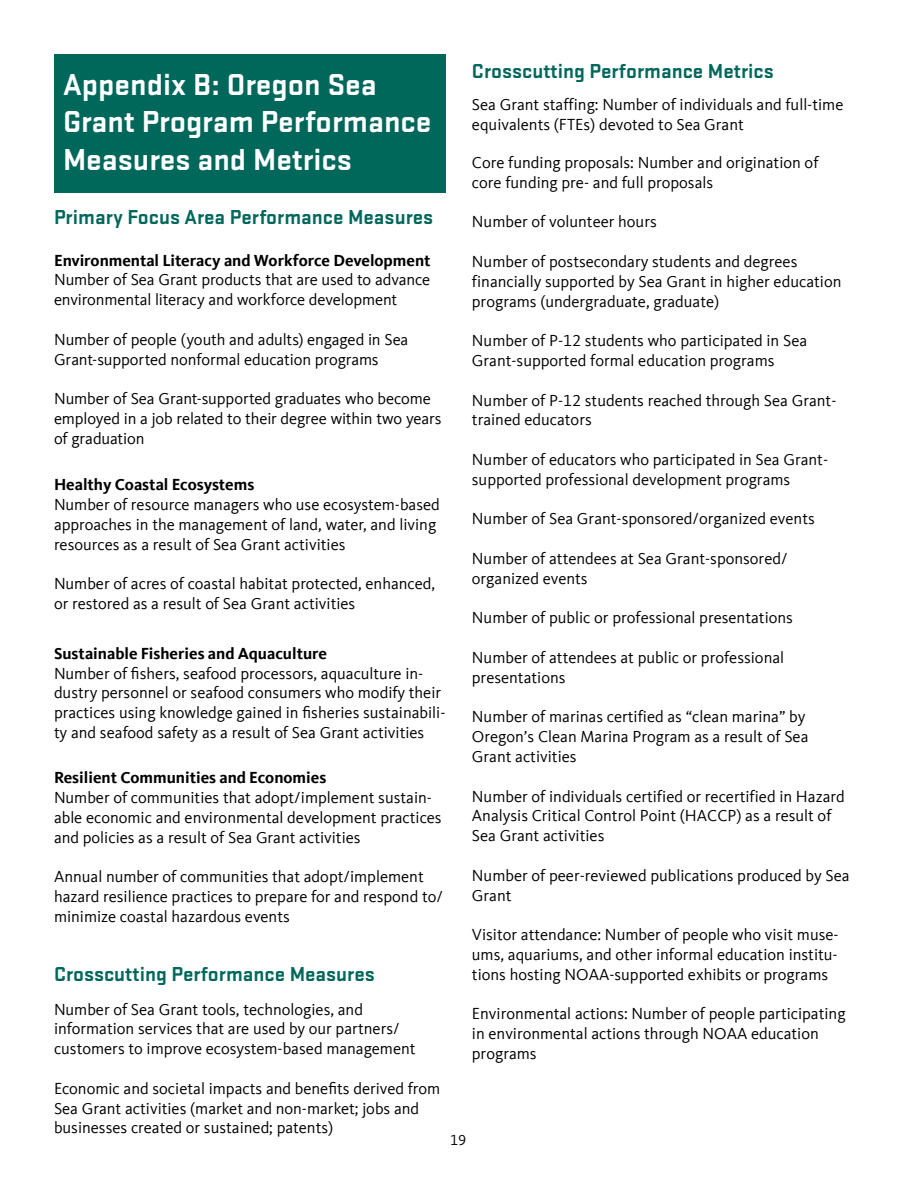
<style>
.page{position:relative;width:918px;height:1188px;background:#fff}
.page>*{position:absolute;margin:0;border:0;box-sizing:border-box;transform-origin:0 0}
.t1{font:700 31.5px/37.8px "Stratum 2";color:#fff}
.t2{font:700 21px "Stratum 2";color:#00675b}
.Body{font:16.5px/19.8px "Kievit Offc";color:#000}
.Body-2{font:700 16.5px "Kievit Offc";color:#000}
.t3{font:15px "Kievit Offc";color:#000}
.s1{font-weight:700}
</style>
<div class="page">
<div style="left:54px;top:54px;width:392px;height:138px;background:#00675b"></div>
<p class="t2" style="left:472px;top:57px;width:303px">Crosscutting Performance Metrics</p>
<p class="Body" style="left:472px;top:95px;width:373px">Sea Grant staffing: Number of individuals and full-time equivalents (FTEs) devoted to Sea Grant</p>
<p class="Body" style="left:472px;top:153px;width:348px">Core funding proposals: Number and origination of core funding pre- and full proposals</p>
<p class="Body" style="left:472px;top:212px;width:186px">Number of volunteer hours</p>
<p class="Body" style="left:472px;top:252px;width:371px">Number of postsecondary students and degrees financially supported by Sea Grant in higher education programs (undergraduate, graduate)</p>
<p class="Body" style="left:472px;top:331px;width:337px">Number of P-12 students who participated in Sea<br>Grant-supported formal education programs</p>
<p class="Body" style="left:472px;top:391px;width:366px">Number of P-12 students reached through Sea Grant&shy;trained educators</p>
<p class="Body" style="left:472px;top:450px;width:358px">Number of educators who participated in Sea Grant&shy;supported professional development programs</p>
<p class="Body" style="left:472px;top:509px;width:344px">Number of Sea Grant-sponsored/organized events</p>
<p class="Body" style="left:472px;top:549px;width:317px">Number of attendees at Sea Grant-sponsored/ organized events</p>
<p class="Body" style="left:472px;top:608px;width:323px">Number of public or professional presentations</p>
<p class="Body" style="left:472px;top:648px;width:314px">Number of attendees at public or professional presentations</p>
<p class="Body" style="left:472px;top:707px;width:338px">Number of marinas certified as “clean marina” by<br>Oregon’s Clean Marina Program as a result of Sea<br>Grant activities</p>
<p class="Body" style="left:472px;top:787px;width:374px">Number of individuals certified or recertified in Hazard<br>Analysis Critical Control Point (HACCP) as a result of<br>Sea Grant activities</p>
<p class="Body" style="left:472px;top:866px;width:379px">Number of peer-reviewed publications produced by Sea<br>Grant</p>
<p class="Body" style="left:472px;top:925px;width:368px;text-align:justify">Visitor attendance: Number of people who visit muse&shy;ums, aquariums, and other informal education institu&shy;tions hosting NOAA-supported exhibits or programs</p>
<p class="Body" style="left:472px;top:1004px;width:375px">Environmental actions: Number of people participating in environmental actions through NOAA education programs</p>
<h1 class="t1" style="left:63px;top:64px;width:370px">Appendix B: Oregon Sea<br>Grant Program Performance<br>Measures and Metrics</h1>
<p class="t2" style="left:54px;top:202px;width:381px">Primary Focus Area Performance Measures</p>
<p class="Body" style="left:54px;top:250px;width:378px;text-align:justify"><span class="s1">Environmental Literacy and Workforce Development </span>Number of Sea Grant products that are used to advance environmental literacy and workforce development</p>
<p class="Body" style="left:54px;top:330px;width:356px">Number of people (youth and adults) engaged in Sea<br>Grant-supported nonformal education programs</p>
<p class="Body" style="left:54px;top:389px;width:389px">Number of Sea Grant-supported graduates who become employed in a job related to their degree within two years of graduation</p>
<p class="Body-2" style="left:54px;top:475px;width:202px">Healthy Coastal Ecosystems</p>
<p class="Body" style="left:54px;top:495px;width:387px">Number of resource managers who use ecosystem-based approaches in the management of land, water, and living resources as a result of Sea Grant activities</p>
<p class="Body" style="left:54px;top:574px;width:383px">Number of acres of coastal habitat protected, enhanced, or restored as a result of Sea Grant activities</p>
<p class="Body-2" style="left:54px;top:644px;width:275px">Sustainable Fisheries and Aquaculture</p>
<p class="Body" style="left:54px;top:663px;width:393px">Number of fishers, seafood processors, aquaculture in&shy;dustry personnel or seafood consumers who modify their practices using knowledge gained in fisheries sustainabili&shy;ty and seafood safety as a result of Sea Grant activities</p>
<p class="Body-2" style="left:54px;top:768px;width:274px">Resilient Communities and Economies</p>
<p class="Body" style="left:54px;top:788px;width:389px">Number of communities that adopt/implement sustain&shy;able economic and environmental development practices and policies as a result of Sea Grant activities</p>
<p class="Body" style="left:54px;top:867px;width:391px">Annual number of communities that adopt/implement hazard resilience practices to prepare for and respond to/ minimize coastal hazardous events</p>
<p class="t2" style="left:54px;top:960px;width:322px">Crosscutting Performance Measures</p>
<p class="Body" style="left:54px;top:999px;width:363px">Number of Sea Grant tools, technologies, and information services that are used by our partners/ customers to improve ecosystem-based management</p>
<p class="Body" style="left:54px;top:1079px;width:388px">Economic and societal impacts and benefits derived from<br>Sea Grant activities (market and non-market; jobs and businesses created or sustained; patents)</p>
<p class="t3" style="left:450px;top:1132px;width:18px">19</p>
</div>
